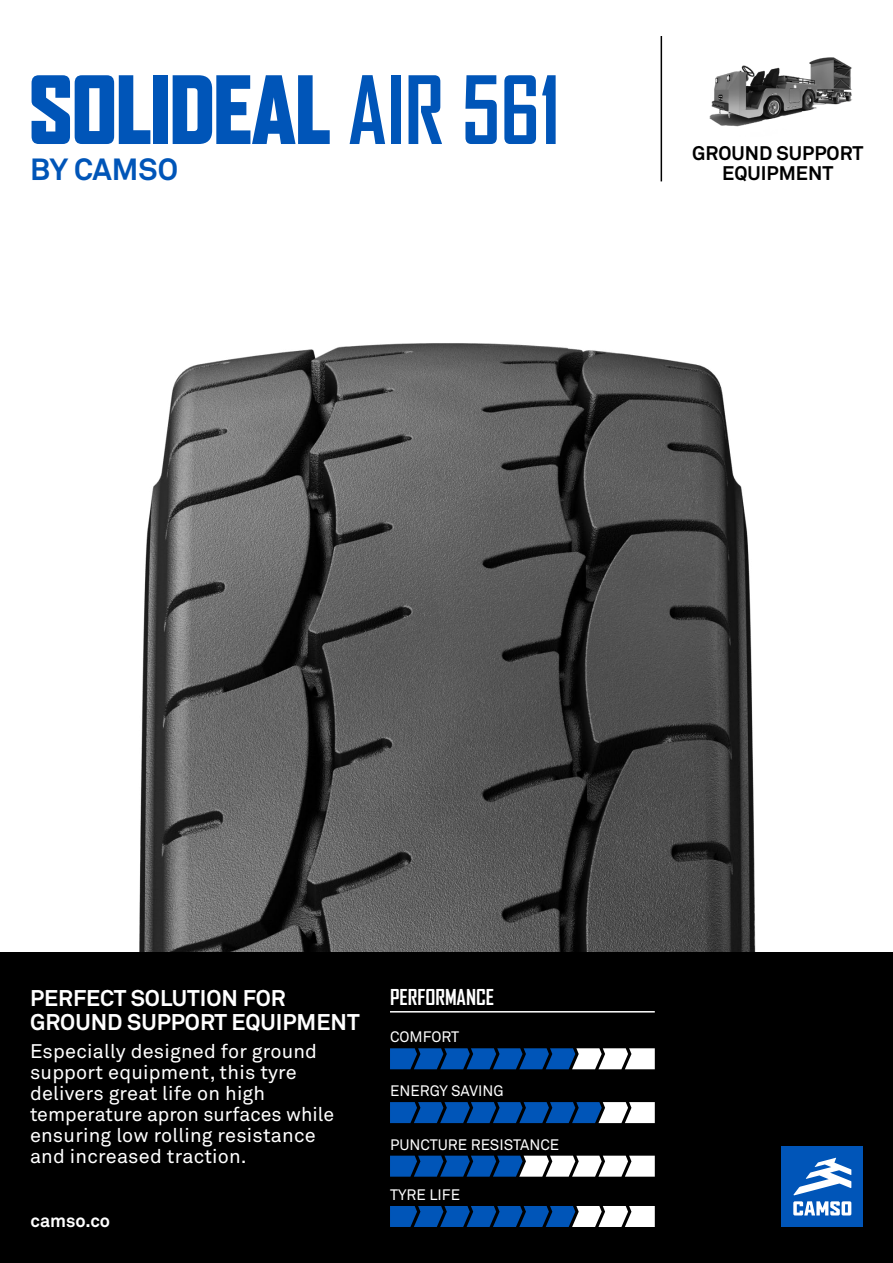
<style>
.page{position:relative;width:893px;height:1263px;background:#fff}
.page>*{position:absolute;margin:0;border:0;box-sizing:border-box;transform-origin:0 0}
.t1{font:900 90px "Agency FB";color:#0055b8;scale:.95 1}
.t2{font:700 30.3px "Akkurat Office";color:#0055b8}
.t3{font:700 22.5px/24px "Akkurat Office";color:#fff}
.t4{font:700 21px "Agency FB";color:#fff}
.t5{font:19.5px/21px "Akkurat Office";letter-spacing:.01em;color:#fff}
.t6{font:700 19.5px/19.5px "Akkurat Office";color:#000;text-align:center}
.t7{font:700 18px "Akkurat Office";color:#fff}
.t8{font:15px "Akkurat Office";color:#fff}
.s1{font-weight:700}
</style>
<div class="page">
<img style="left:139px;top:343px;width:617px;height:609px">
<div style="left:0;top:952px;width:893px;height:311px;background:#000"></div>
<hr style="left:661px;top:36px;width:1px;height:145px;background:#000">
<img style="left:709px;top:57px;width:143px;height:70px">
<div style="left:782px;top:1146px;width:81px;height:81px;background:#0055b8"></div>
<svg style="left:793px;top:1201px;width:58px;height:14px"></svg>
<svg style="left:793px;top:1158px;width:58px;height:37px"></svg>
<hr style="left:390px;top:1011px;width:265px;height:1px;background:#fff">
<svg style="left:390px;top:1048px;width:265px;height:21px;background:#4477b3"></svg>
<svg style="left:390px;top:1102px;width:265px;height:21px;background:#2e6aae"></svg>
<svg style="left:390px;top:1156px;width:265px;height:21px;background:#6f94bf"></svg>
<svg style="left:390px;top:1206px;width:265px;height:21px;background:#4579b5"></svg>
<h1 class="t1" style="left:29px;top:58px;width:560px">SOLIDEAL <span class="s1">AIR 561</span></h1>
<h2 class="t2" style="left:30px;top:151px;width:150px">BY CAMSO</h2>
<p class="t6" style="left:692px;top:144px;width:172px">GROUND SUPPORT<br>EQUIPMENT</p>
<p class="t3" style="left:30px;top:986px;width:331px">PERFECT SOLUTION FOR<br>GROUND SUPPORT EQUIPMENT</p>
<p class="t5" style="left:30px;top:1041px;width:306px">Especially designed for ground support equipment, this tyre delivers great life on high temperature apron surfaces while ensuring low rolling resistance and increased traction.</p>
<p class="t7" style="left:31px;top:1209px;width:81px">camso.co</p>
<p class="t4" style="left:390px;top:985px;width:106px">PERFORMANCE</p>
<p class="t8" style="left:390px;top:1028px;width:71px">COMFORT</p>
<p class="t8" style="left:390px;top:1082px;width:115px">ENERGY SAVING</p>
<p class="t8" style="left:390px;top:1136px;width:171px">PUNCTURE RESISTANCE</p>
<p class="t8" style="left:390px;top:1186px;width:72px">TYRE LIFE</p>
</div>
